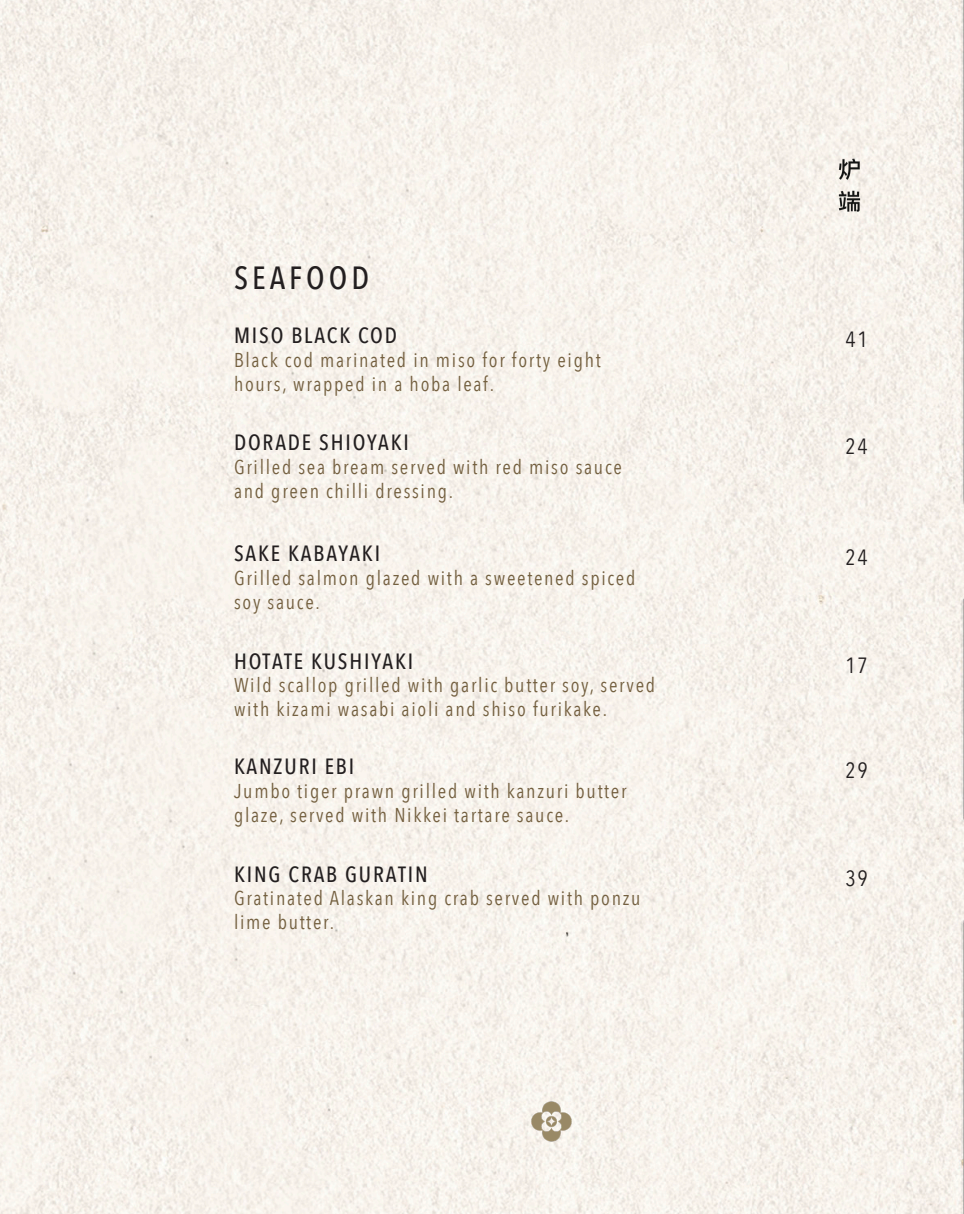
<style>
.page{position:relative;width:964px;height:1214px;background:#fff}
.page>*{position:absolute;margin:0;border:0;box-sizing:border-box;transform-origin:0 0}
.t1{font:500 32px "Avenir Next Condensed";letter-spacing:.125em;color:#231f20}
.t2{font:500 22px "Avenir Next Condensed";letter-spacing:.085em;color:#231f20}
.t3{font:22px "Avenir Next Condensed";letter-spacing:.085em;color:#231f20}
.t4{font:20px/24px "Avenir Next Condensed";letter-spacing:.085em;color:#746040}
</style>
<div class="page">
<img style="left:0;top:0;width:964px;height:1213px">
<img style="left:831px;top:153px;width:37px;height:73px">
<img style="left:531px;top:1101px;width:42px;height:40px">
<h1 class="t1" style="left:234px;top:258px;width:137px">SEAFOOD</h1>
<p class="t2" style="left:234px;top:321px;width:165px">MISO BLACK COD</p>
<p class="t4" style="left:234px;top:347px;width:368px">Black cod marinated in miso for forty eight hours, wrapped in a hoba leaf.</p>
<p class="t2" style="left:234px;top:429px;width:176px">DORADE SHIOYAKI</p>
<p class="t4" style="left:234px;top:454px;width:389px">Grilled sea bream served with red miso sauce and green chilli dressing.</p>
<p class="t2" style="left:234px;top:539px;width:148px">SAKE KABAYAKI</p>
<p class="t4" style="left:234px;top:564px;width:403px">Grilled salmon glazed with a sweetened spiced soy sauce.</p>
<p class="t2" style="left:234px;top:647px;width:181px">HOTATE KUSHIYAKI</p>
<p class="t4" style="left:234px;top:672px;width:423px">Wild scallop grilled with garlic butter soy, served with kizami wasabi aioli and shiso furikake.</p>
<p class="t2" style="left:234px;top:752px;width:122px">KANZURI EBI</p>
<p class="t4" style="left:234px;top:778px;width:394px">Jumbo tiger prawn grilled with kanzuri butter glaze, served with Nikkei tartare sauce.</p>
<p class="t2" style="left:234px;top:860px;width:195px">KING CRAB GURATIN</p>
<p class="t4" style="left:234px;top:885px;width:408px">Gratinated Alaskan king crab served with ponzu lime butter.</p>
<p class="t3" style="left:845px;top:320px;width:24px">41</p>
<p class="t3" style="left:845px;top:427px;width:24px">24</p>
<p class="t3" style="left:845px;top:538px;width:24px">24</p>
<p class="t3" style="left:845px;top:646px;width:24px">17</p>
<p class="t3" style="left:845px;top:751px;width:24px">29</p>
<p class="t3" style="left:845px;top:859px;width:24px">39</p>
</div>
